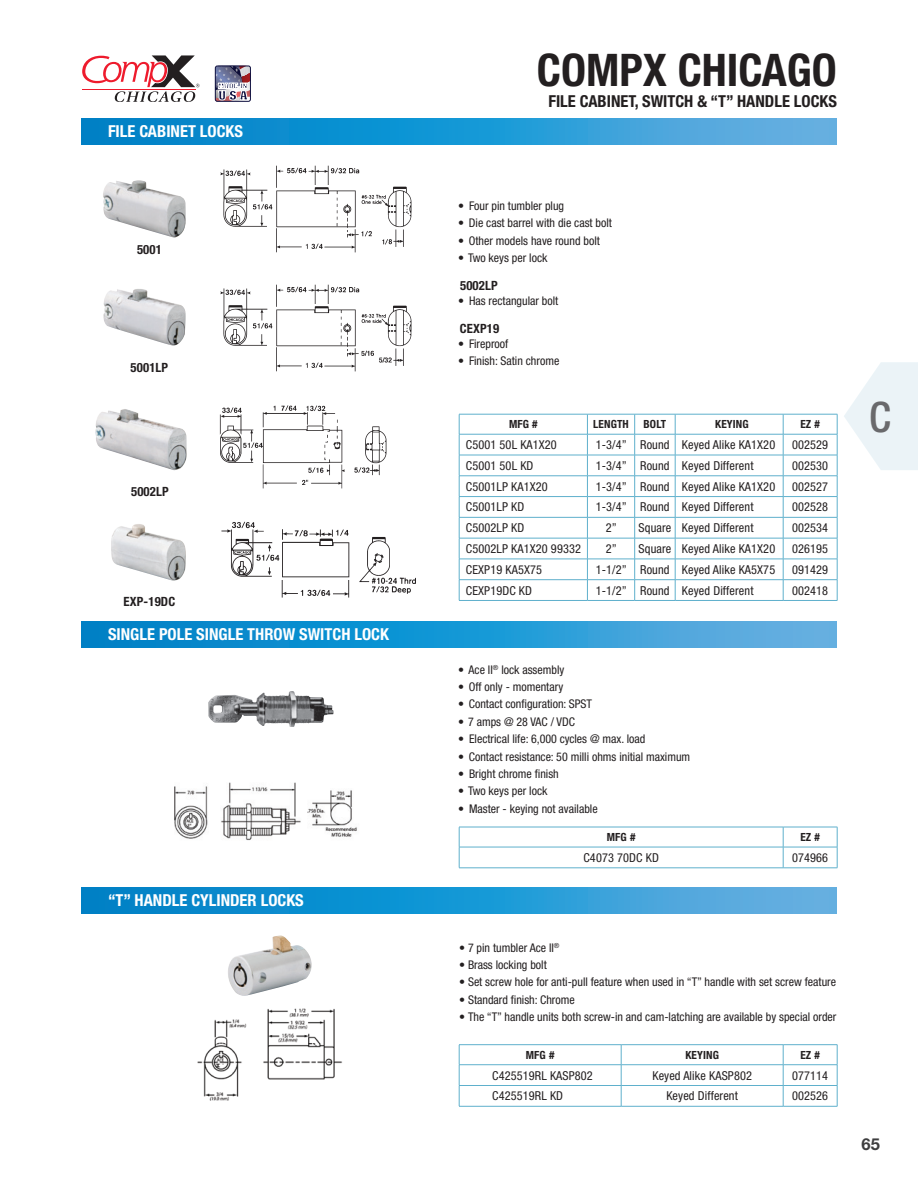
<style>
.page{position:relative;width:918px;height:1188px;background:#fff}
.page>*{position:absolute;margin:0;border:0;box-sizing:border-box;transform-origin:0 0}
.t1{font:700 condensed 45px "Helvetica Neue LT Std";color:#231f20}
.t2{font:500 condensed 42px "Helvetica Neue LT Std";color:#69696c}
.t3{font:700 condensed 16.5px "Helvetica Neue LT Std";color:#fff}
.t4{font:700 condensed 16.5px "Helvetica Neue LT Std";color:#231f20}
.t5{font:700 16.5px "Helvetica Neue LT Std";color:#3e3e3f}
.t6{font:700 condensed 12.75px "Helvetica Neue LT Std";letter-spacing:.01em;color:#231f20}
.t7{font:condensed 12.3px "Helvetica Neue LT Std";letter-spacing:.01em;color:#231f20}
.t8{font:condensed 12px "Helvetica Neue LT Std";color:#231f20}
.t9{font:700 condensed 11.25px "Helvetica Neue LT Std";letter-spacing:.01em;color:#231f20}
.t10{font:700 10.65px "Aachen Std";color:#121342}
.t11{font:700 6.3px "Aachen Std";color:#121342}
</style>
<div class="page">
<svg style="left:82px;top:55px;width:117px;height:47px"></svg>
<svg style="left:215px;top:66px;width:36px;height:34px"></svg>
<div style="left:215px;top:66px;width:36px;height:36px;border:1px solid #121342;border-radius:2px"></div>
<svg style="left:81px;top:119px;width:756px;height:16px;background:#2598d4"></svg>
<hr style="left:459px;top:1064px;width:162px;height:1px;background:#5fb0cc">
<hr style="left:621px;top:1064px;width:162px;height:1px;background:#5fb0cc">
<hr style="left:783px;top:1064px;width:54px;height:1px;background:#5fb0cc">
<hr style="left:459px;top:1085px;width:162px;height:1px;background:#5fb0cc">
<svg style="left:459px;top:1053px;width:1px;height:53px"></svg>
<hr style="left:621px;top:1085px;width:162px;height:1px;background:#5fb0cc">
<svg style="left:621px;top:1053px;width:1px;height:53px"></svg>
<hr style="left:783px;top:1085px;width:54px;height:1px;background:#5fb0cc">
<svg style="left:783px;top:1053px;width:1px;height:53px"></svg>
<svg style="left:837px;top:1053px;width:1px;height:53px"></svg>
<hr style="left:459px;top:1106px;width:162px;height:1px;background:#5fb0cc">
<hr style="left:621px;top:1106px;width:162px;height:1px;background:#5fb0cc">
<hr style="left:783px;top:1106px;width:54px;height:1px;background:#5fb0cc">
<img style="left:197px;top:1053px;width:145px;height:48px">
<img style="left:81px;top:135px;width:837px;height:918px">
<p class="t11" style="left:218px;top:81px;width:31px">MADE IN</p>
<p class="t10" style="left:218px;top:88px;width:31px">USA</p>
<h3 class="t3" style="left:108px;top:121px;width:136px">FILE CABINET LOCKS</h3>
<p class="t6" style="left:137px;top:242px;width:26px">5001</p>
<p class="t6" style="left:131px;top:360px;width:32px">5001LP</p>
<p class="t6" style="left:131px;top:484px;width:32px">5002LP</p>
<p class="t6" style="left:124px;top:594px;width:53px">EXP-19DC</p>
<h3 class="t3" style="left:108px;top:625px;width:283px">SINGLE POLE SINGLE THROW SWITCH LOCK</h3>
<h3 class="t3" style="left:108px;top:890px;width:197px">“T” HANDLE CYLINDER LOCKS</h3>
<h1 class="t1" style="left:537px;top:43px;width:302px">COMPX CHICAGO</h1>
<h3 class="t4" style="left:548px;top:91px;width:289px">FILE CABINET, SWITCH &amp; “T” HANDLE LOCKS</h3>
<p class="t8" style="left:458px;top:199px;width:107px">• Four pin tumbler plug</p>
<p class="t8" style="left:458px;top:216px;width:155px">• Die cast barrel with die cast bolt</p>
<p class="t8" style="left:458px;top:233px;width:143px">• Other models have round bolt</p>
<p class="t8" style="left:458px;top:251px;width:91px">• Two keys per lock</p>
<p class="t6" style="left:460px;top:278px;width:32px">5002LP</p>
<p class="t8" style="left:458px;top:294px;width:102px">• Has rectangular bolt</p>
<p class="t6" style="left:460px;top:320px;width:41px">CEXP19</p>
<p class="t8" style="left:458px;top:337px;width:52px">• Fireproof</p>
<p class="t8" style="left:458px;top:354px;width:103px">• Finish: Satin chrome</p>
<p class="t9" style="left:509px;top:417px;width:30px">MF G #</p>
<p class="t9" style="left:593px;top:417px;width:37px">LENGTH</p>
<p class="t9" style="left:644px;top:417px;width:24px">BOLT</p>
<p class="t9" style="left:715px;top:417px;width:35px">KEYING</p>
<p class="t9" style="left:800px;top:417px;width:21px">EZ #</p>
<p class="t7" style="left:466px;top:438px;width:92px">C5001 50L KA1X20</p>
<p class="t7" style="left:596px;top:438px;width:181px">1-3/4” Round Keyed Alike KA1X20</p>
<p class="t7" style="left:792px;top:438px;width:38px">002529</p>
<p class="t7" style="left:466px;top:458px;width:69px">C5001 50L KD</p>
<p class="t7" style="left:596px;top:458px;width:159px">1-3/4” Round Keyed Different</p>
<p class="t7" style="left:792px;top:458px;width:38px">002530</p>
<p class="t7" style="left:466px;top:479px;width:83px">C5001LP KA1X20</p>
<p class="t7" style="left:596px;top:479px;width:181px">1-3/4” Round Keyed Alike KA1X20</p>
<p class="t7" style="left:792px;top:479px;width:38px">002527</p>
<p class="t7" style="left:466px;top:500px;width:60px">C5001LP KD</p>
<p class="t7" style="left:596px;top:500px;width:159px">1-3/4” Round Keyed Different</p>
<p class="t7" style="left:792px;top:500px;width:38px">002528</p>
<p class="t7" style="left:466px;top:521px;width:60px">C5002LP KD</p>
<p class="t7" style="left:606px;top:521px;width:13px">2”</p>
<p class="t7" style="left:639px;top:521px;width:116px">Square Keyed Different</p>
<p class="t7" style="left:792px;top:521px;width:38px">002534</p>
<p class="t7" style="left:466px;top:541px;width:117px">C5002LP KA1X20 99332</p>
<p class="t7" style="left:606px;top:541px;width:13px">2”</p>
<p class="t7" style="left:639px;top:541px;width:138px">Square Keyed Alike KA1X20</p>
<p class="t7" style="left:792px;top:541px;width:38px">026195</p>
<p class="t7" style="left:466px;top:562px;width:78px">CEXP19 KA5X75</p>
<p class="t7" style="left:596px;top:562px;width:181px">1-1/2” Round Keyed Alike KA5X75</p>
<p class="t7" style="left:792px;top:562px;width:38px">091429</p>
<p class="t7" style="left:466px;top:583px;width:68px">CEXP19DC KD</p>
<p class="t7" style="left:596px;top:583px;width:159px">1-1/2” Round Keyed Different</p>
<p class="t7" style="left:792px;top:583px;width:38px">002418</p>
<p class="t8" style="left:458px;top:663px;width:108px">• Ace II<sup>®</sup> lock assembly</p>
<p class="t8" style="left:458px;top:680px;width:107px">• Off only - momentary</p>
<p class="t8" style="left:458px;top:697px;width:135px">• Contact configuration: SPST</p>
<p class="t8" style="left:458px;top:715px;width:118px">• 7 amps @ 28 VAC / VDC</p>
<p class="t8" style="left:458px;top:732px;width:189px">• Electrical life: 6,000 cycles @ max. load</p>
<p class="t8" style="left:458px;top:749px;width:233px">• Contact resistance: 50 milli ohms initial maximum</p>
<p class="t8" style="left:458px;top:767px;width:102px">• Bright chrome finish</p>
<p class="t8" style="left:458px;top:784px;width:91px">• Two keys per lock</p>
<p class="t8" style="left:458px;top:802px;width:141px">• Master - keying not available</p>
<p class="t9" style="left:607px;top:830px;width:30px">MF G #</p>
<p class="t9" style="left:800px;top:830px;width:21px">EZ #</p>
<p class="t7" style="left:583px;top:850px;width:77px">C4073 70DC KD</p>
<p class="t7" style="left:792px;top:850px;width:38px">074966</p>
<h2 class="t2" style="left:869px;top:392px;width:23px">C</h2>
<p class="t8" style="left:459px;top:940px;width:102px">• 7 pin tumbler Ace II<sup>®</sup></p>
<p class="t8" style="left:459px;top:958px;width:89px">• Brass locking bolt</p>
<p class="t8" style="left:459px;top:975px;width:379px">• Set screw hole for anti-pull feature when used in “T” handle with set screw feature</p>
<p class="t8" style="left:459px;top:993px;width:117px">• Standard finish: Chrome</p>
<p class="t8" style="left:459px;top:1010px;width:379px">• The “T” handle units both screw-in and cam-latching are available by special order</p>
<p class="t9" style="left:526px;top:1048px;width:30px">MF G #</p>
<p class="t9" style="left:685px;top:1048px;width:35px">KEYING</p>
<p class="t9" style="left:800px;top:1048px;width:21px">EZ #</p>
<p class="t7" style="left:492px;top:1068px;width:102px">C425519RL KASP802</p>
<p class="t7" style="left:652px;top:1068px;width:101px">Keyed Alike KASP802</p>
<p class="t7" style="left:792px;top:1068px;width:38px">077114</p>
<p class="t7" style="left:492px;top:1089px;width:72px">C425519RL KD</p>
<p class="t7" style="left:666px;top:1089px;width:73px">Keyed Different</p>
<p class="t7" style="left:792px;top:1089px;width:38px">002526</p>
<h3 class="t5" style="left:861px;top:1134px;width:20px">65</h3>
</div>
